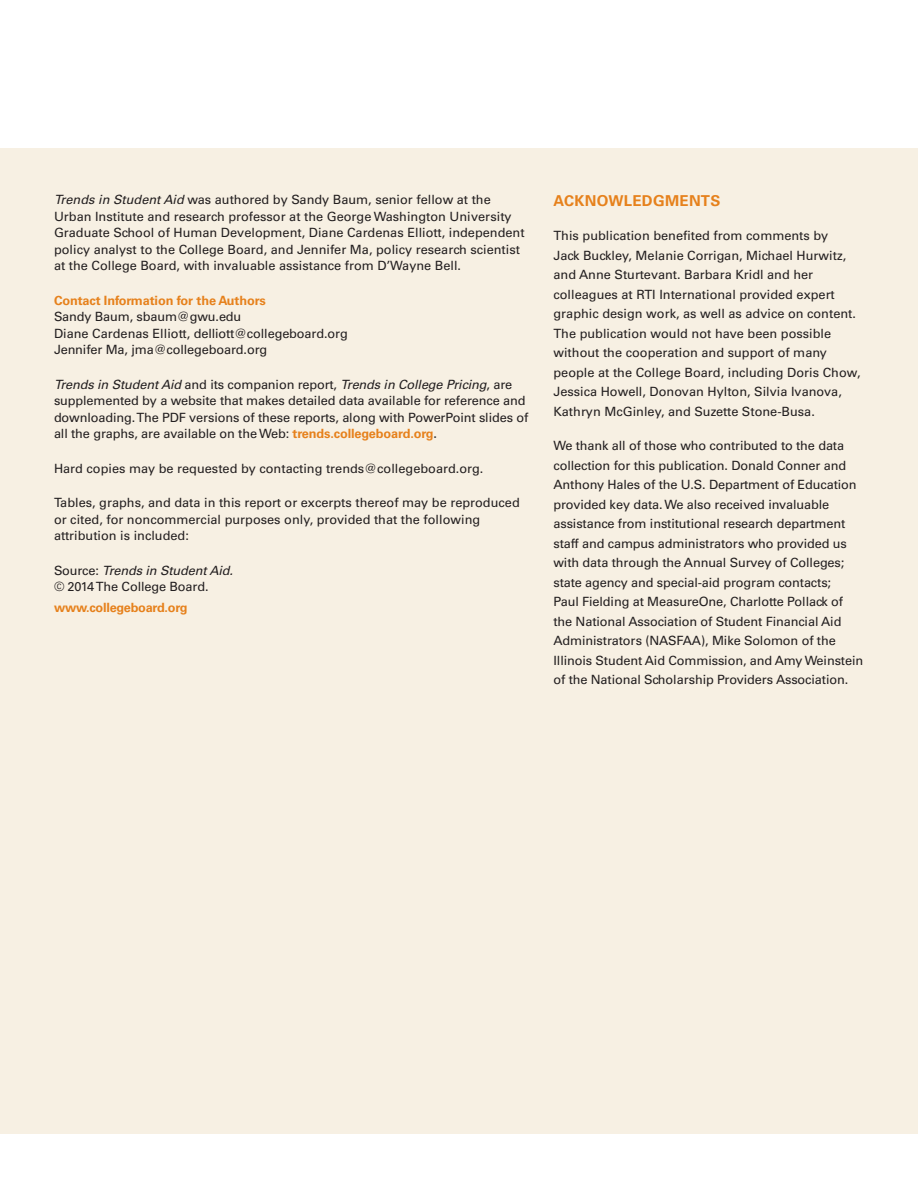
<style>
.page{position:relative;width:918px;height:1188px;background:#fff}
.page>*{position:absolute;margin:0;border:0;box-sizing:border-box;transform-origin:0 0}
.t1{font:700 15px "Univers LT Std";letter-spacing:.02em;color:#e6811c}
.t2{font:12.75px/19.5px "Univers LT Std";color:#231f20}
.t3{font:700 12.75px "Univers LT Std";letter-spacing:-.02em;color:#e6811c}
.s1{font-style:italic}
.s2{font-weight:700;color:#e6811c}
.s3{font-weight:700;color:#414142}
</style>
<div class="page">
<div style="left:0;top:148px;width:918px;height:986px;background:#f7f0e3"></div>
<p class="t2" style="left:54px;top:192px;width:472px;line-height:16.5px"><span class="s1">Trends in Student Aid</span> was authored by Sandy Baum, senior fellow at the Urban Institute and research professor at the George Washington University Graduate School of Human Development, Diane Cardenas Elliott, independent policy analyst to the College Board, and Jennifer Ma, policy research scientist at the College Board, with invaluable assistance from D’Wayne Bell.</p>
<p class="t2" style="left:54px;top:292px;width:295px;line-height:16.5px"><span class="s2">Contact Information for the Authors<br></span>Sandy Baum, sbaum@gwu.edu<br>Diane Cardenas Elliott, delliott@collegeboard.org Jennifer Ma, jma@collegeboard.org</p>
<p class="t2" style="left:54px;top:376px;width:476px;line-height:16.5px"><span class="s1">Trends in Student Aid</span> and its companion report, <span class="s1">Trends in College Pricing</span>, are supplemented by a website that makes detailed data available for reference and downloading. The PDF versions of these reports, along with PowerPoint slides of all the graphs, are available on the Web: <span class="s2">trends.collegeboard.org</span><span class="s3">.</span></p>
<p class="t2" style="left:54px;top:459px;width:431px">Hard copies may be requested by contacting trends@collegeboard.org.</p>
<p class="t2" style="left:54px;top:495px;width:467px;line-height:16.5px">Tables, graphs, and data in this report or excerpts thereof may be reproduced or cited, for noncommercial purposes only, provided that the following attribution is included:</p>
<p class="t2" style="left:54px;top:562px;width:181px;line-height:16.5px">Source: <span class="s1">Trends in Student Aid. </span>© 2014 The College Board.</p>
<p class="t3" style="left:54px;top:600px;width:135px">www.collegeboard.org</p>
<h3 class="t1" style="left:554px;top:192px;width:168px">ACKNOWLEDGMENTS</h3>
<p class="t2" style="left:554px;top:226px;width:309px">This publication benefited from comments by<br>Jack Buckley, Melanie Corrigan, Michael Hurwitz, and Anne Sturtevant. Barbara Kridl and her colleagues at RTI International provided expert graphic design work, as well as advice on content.<br>The publication would not have been possible without the cooperation and support of many people at the College Board, including Doris Chow, Jessica Howell, Donovan Hylton, Silvia Ivanova, Kathryn McGinley, and Suzette Stone-Busa.</p>
<p class="t2" style="left:554px;top:436px;width:311px">We thank all of those who contributed to the data collection for this publication. Donald Conner and Anthony Hales of the U.S. Department of Education provided key data. We also received invaluable assistance from institutional research department staff and campus administrators who provided us with data through the Annual Survey of Colleges; state agency and special-aid program contacts;<br>Paul Fielding at MeasureOne, Charlotte Pollack of the National Association of Student Financial Aid Administrators (NASFAA), Mike Solomon of the Illinois Student Aid Commission, and Amy Weinstein of the National Scholarship Providers Association.</p>
</div>
